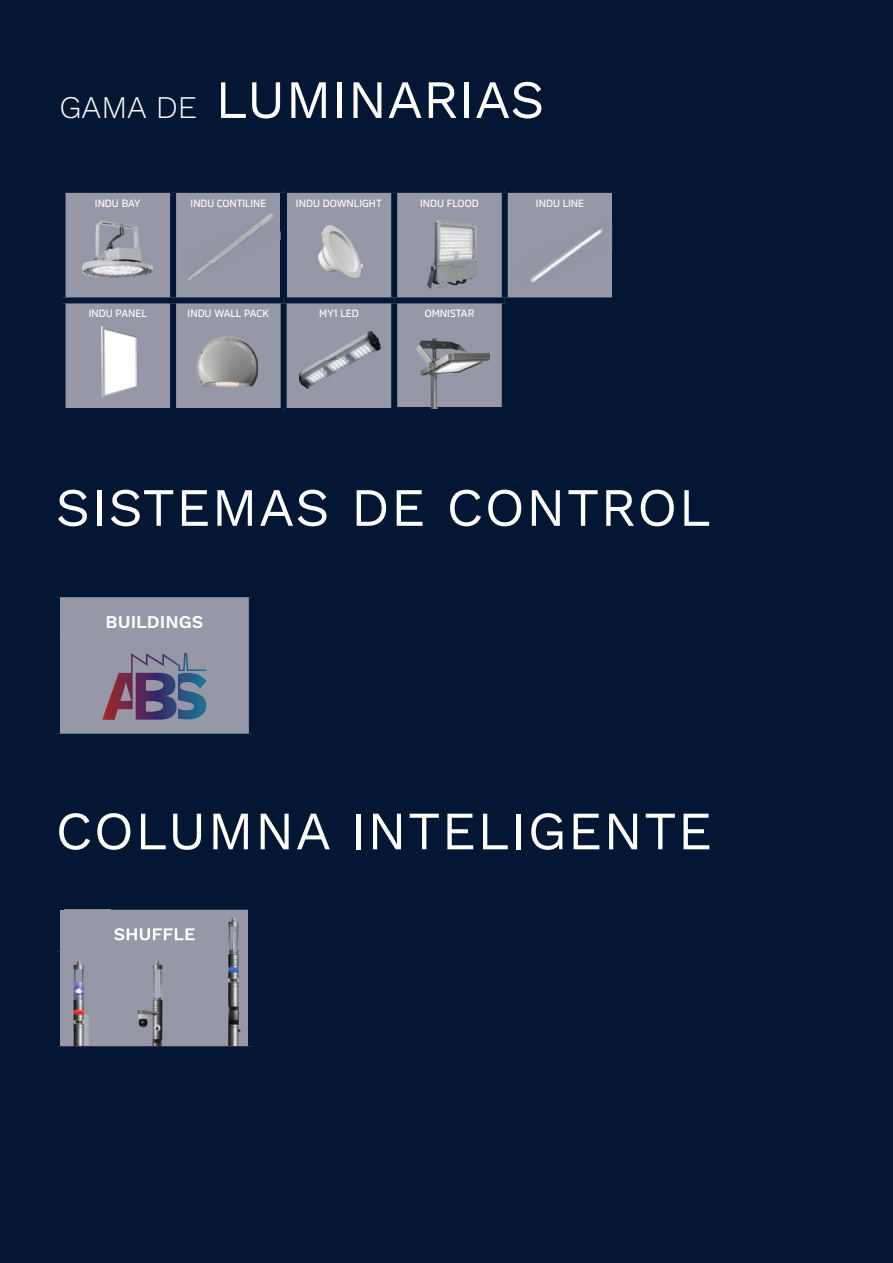
<style>
.page{position:relative;width:893px;height:1263px;background:#031735}
.page>*{position:absolute;margin:0;border:0;box-sizing:border-box;transform-origin:0 0}
.t1{font:54px "Work Sans";letter-spacing:.02em;color:#fff}
.t2{font:54px "Work Sans";color:#fff}
.t3{font:600 18px "Work Sans";color:#fff}
.t4{font:500 10.5px "Rleud";color:#fff}
.s1{font-weight:300;font-size:31.5px}
</style>
<div class="page">
<svg style="left:66px;top:193px;width:546px;height:215px;background:#818596"></svg>
<div style="left:170px;top:193px;width:6px;height:104px;background:#031735"></div>
<div style="left:281px;top:193px;width:6px;height:104px;background:#031735"></div>
<div style="left:391px;top:193px;width:6px;height:104px;background:#031735"></div>
<div style="left:60px;top:297px;width:113px;height:6px;background:#031735"></div>
<div style="left:173px;top:297px;width:111px;height:6px;background:#031735"></div>
<div style="left:170px;top:303px;width:6px;height:105px;background:#031735"></div>
<div style="left:284px;top:297px;width:110px;height:6px;background:#031735"></div>
<div style="left:281px;top:303px;width:6px;height:105px;background:#031735"></div>
<div style="left:394px;top:297px;width:111px;height:6px;background:#031735"></div>
<div style="left:391px;top:303px;width:6px;height:105px;background:#031735"></div>
<div style="left:502px;top:303px;width:6px;height:105px;background:#031735"></div>
<div style="left:502px;top:193px;width:6px;height:104px;background:#031735"></div>
<div style="left:505px;top:297px;width:113px;height:6px;background:#031735"></div>
<svg style="left:57px;top:597px;width:195px;height:137px;background:#88889b"></svg>
<svg style="left:60px;top:910px;width:188px;height:136px"></svg>
<img style="left:64px;top:911px;width:184px;height:134px">
<img style="left:64px;top:910px;width:184px;height:1px">
<img style="left:114px;top:928px;width:81px;height:12px">
<img style="left:82px;top:221px;width:70px;height:57px">
<img style="left:183px;top:234px;width:53px;height:48px">
<img style="left:224px;top:213px;width:57px;height:47px">
<img style="left:318px;top:225px;width:44px;height:54px">
<img style="left:428px;top:221px;width:49px;height:68px">
<img style="left:575px;top:217px;width:37px;height:44px">
<img style="left:542px;top:232px;width:46px;height:44px">
<img style="left:516px;top:247px;width:39px;height:39px">
<img style="left:612px;top:226px;width:1px;height:25px">
<img style="left:102px;top:327px;width:34px;height:70px">
<img style="left:196px;top:337px;width:62px;height:49px">
<img style="left:299px;top:331px;width:81px;height:57px">
<img style="left:417px;top:338px;width:72px;height:71px">
<h1 class="t2" style="left:60px;top:68px;width:487px"><span class="s1">GAMA DE</span> LUMINARIAS</h1>
<p class="t4" style="left:95px;top:196px;width:47px">INDU BAY</p>
<p class="t4" style="left:191px;top:196px;width:77px">INDU CONTILINE</p>
<p class="t4" style="left:296px;top:196px;width:87px">INDU DOWNLIGHT</p>
<p class="t4" style="left:420px;top:196px;width:60px">INDU FLOOD</p>
<p class="t4" style="left:536px;top:196px;width:50px">INDU LINE</p>
<p class="t4" style="left:89px;top:307px;width:59px">INDU PANEL</p>
<p class="t4" style="left:188px;top:307px;width:83px">INDU WALL PACK</p>
<p class="t4" style="left:319px;top:307px;width:41px">MY1 LED</p>
<p class="t4" style="left:425px;top:307px;width:51px">OMNISTAR</p>
<h1 class="t1" style="left:56px;top:476px;width:657px">SISTEMAS DE CONTROL</h1>
<h2 class="t3" style="left:106px;top:611px;width:99px">BUILDINGS</h2>
<h1 class="t1" style="left:56px;top:799px;width:658px">COLUMNA INTELIGENTE</h1>
</div>
